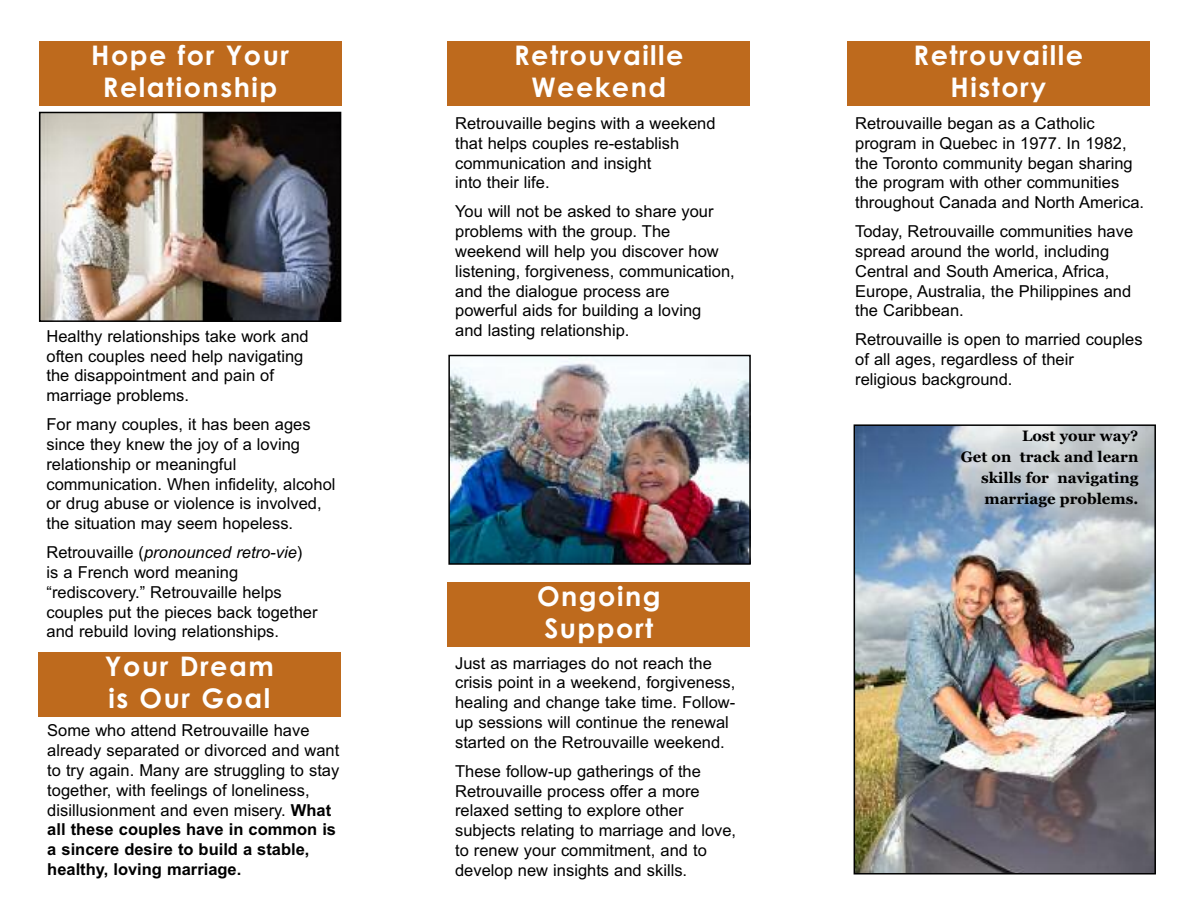
<style>
.page{position:relative;width:1188px;height:918px;background:#fff}
.page>*{position:absolute;margin:0;border:0;box-sizing:border-box;transform-origin:0 0}
.t1{font:700 27px/32.4px "Century Gothic";letter-spacing:.055em;color:#fff;text-align:center}
.t2{font:16.5px/19.8px "Arial";color:#000}
.t3{font:700 15px/21px "Georgia";color:#000;text-align:right}
.s1{font-style:italic}
.s2{font-weight:700}
</style>
<div class="page">
<img style="left:857px;top:427px;width:296px;height:445px">
<div style="left:854px;top:424px;width:302px;height:451px;border:2px solid #000"></div>
<div style="left:39px;top:41px;width:302px;height:65px;background:#be6a1d"></div>
<div style="left:38px;top:652px;width:303px;height:65px;background:#be6a1d"></div>
<div style="left:448px;top:41px;width:302px;height:65px;background:#be6a1d"></div>
<div style="left:448px;top:582px;width:302px;height:65px;background:#be6a1d"></div>
<div style="left:847px;top:41px;width:303px;height:65px;background:#be6a1d"></div>
<img style="left:451px;top:358px;width:297px;height:204px">
<div style="left:448px;top:355px;width:303px;height:210px;border:2px solid #000"></div>
<img style="left:42px;top:115px;width:296px;height:204px">
<div style="left:39px;top:112px;width:302px;height:210px;border:2px solid #000"></div>
<h1 class="t1" style="left:91px;top:39px;width:199px">Hope for Your<br>Relationship</h1>
<p class="t2" style="left:46px;top:326px;width:264px">Healthy relationships take work and often couples need help navigating the disappointment and pain of marriage problems.</p>
<p class="t2" style="left:46px;top:415px;width:291px">For many couples, it has been ages since they knew the joy of a loving relationship or meaningful communication. When infidelity, alcohol or drug abuse or violence is involved, the situation may seem hopeless.</p>
<p class="t2" style="left:46px;top:543px;width:273px">Retrouvaille (<span class="s1">pronounced retro-vie</span>) is a French word meaning “rediscovery.” Retrouvaille helps couples put the pieces back together and rebuild loving relationships.</p>
<h1 class="t1" style="left:105px;top:650px;width:170px;text-align:left">Your Dream is Our Goal</h1>
<p class="t2" style="left:47px;top:721px;width:294px">Some who attend Retrouvaille have already separated or divorced and want to try again. Many are struggling to stay together, with feelings of loneliness, disillusionment and even misery. <span class="s2">What all these couples have in common is a sincere desire to build a stable, healthy, loving marriage.</span></p>
<h1 class="t1" style="left:514px;top:39px;width:171px">Retrouvaille<br>Weekend</h1>
<p class="t2" style="left:455px;top:113px;width:262px">Retrouvaille begins with a weekend that helps couples re-establish communication and insight<br>into their life.</p>
<p class="t2" style="left:455px;top:202px;width:281px">You will not be asked to share your problems with the group. The weekend will help you discover how listening, forgiveness, communication, and the dialogue process are powerful aids for building a loving<br>and lasting relationship.</p>
<h1 class="t1" style="left:537px;top:580px;width:125px;text-align:left">Ongoing<br>Support</h1>
<p class="t2" style="left:455px;top:653px;width:282px">Just as marriages do not reach the crisis point in a weekend, forgiveness, healing and change take time. Follow&shy;up sessions will continue the renewal started on the Retrouvaille weekend.</p>
<p class="t2" style="left:455px;top:761px;width:283px">These follow-up gatherings of the Retrouvaille process offer a more relaxed setting to explore other subjects relating to marriage and love, to renew your commitment, and to develop new insights and skills.</p>
<h1 class="t1" style="left:914px;top:39px;width:171px">Retrouvaille<br>History</h1>
<p class="t2" style="left:855px;top:113px;width:290px">Retrouvaille began as a Catholic program in Quebec in 1977. In 1982, the Toronto community began sharing the program with other communities throughout Canada and North America.</p>
<p class="t2" style="left:855px;top:222px;width:280px">Today, Retrouvaille communities have spread around the world, including Central and South America, Africa, Europe, Australia, the Philippines and the Caribbean.</p>
<p class="t2" style="left:855px;top:330px;width:289px">Retrouvaille is open to married couples of all ages, regardless of their<br>religious background.</p>
<p class="t3" style="left:961px;top:426px;width:179px">Lost your way?<br>Get on track and learn skills for navigating marriage problems.</p>
</div>
